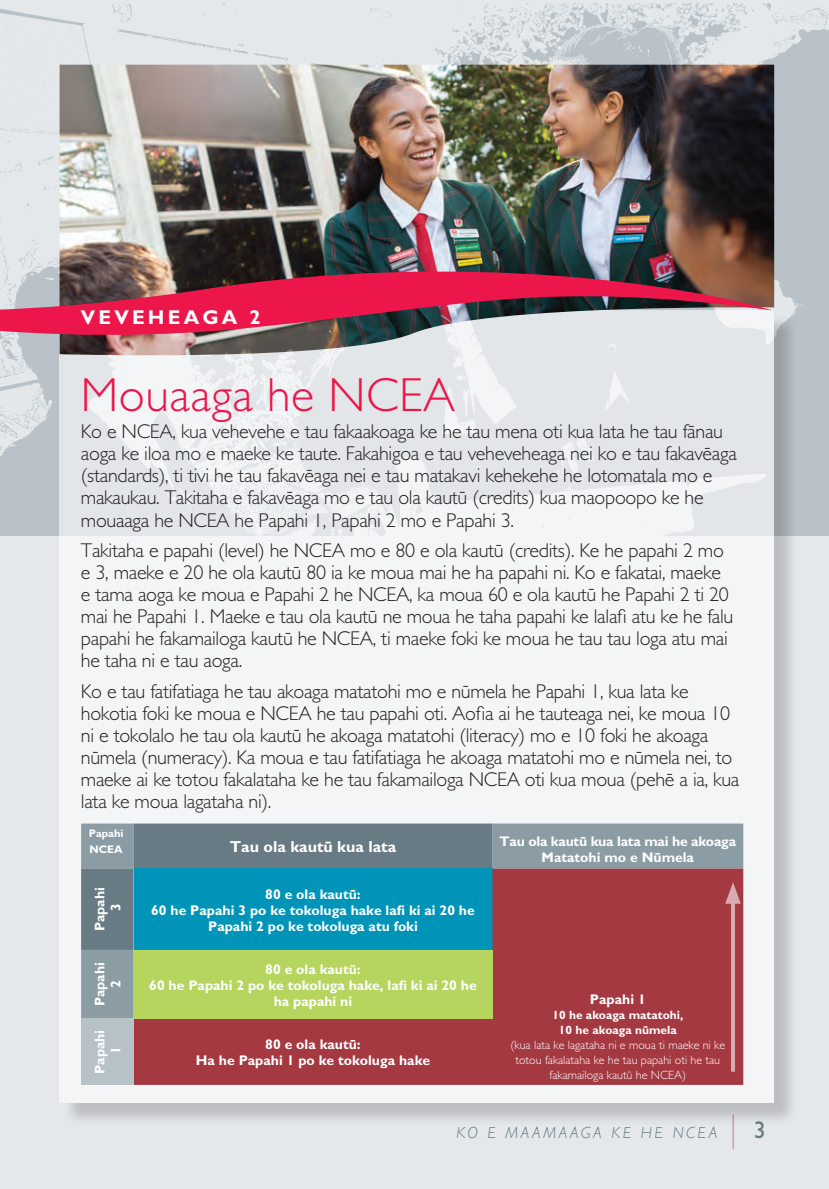
<style>
.page{position:relative;width:829px;height:1189px;background:#e4e8eb}
.page>*{position:absolute;margin:0;border:0;box-sizing:border-box;transform-origin:0 0}
.t1{font:300 48px "Gill Sans Maori";letter-spacing:.01em;color:#ed164b}
.t2{font:24px "Gill Sans Maori";color:#687a83}
.t3{font:300 20px/22px "Gill Sans Maori";letter-spacing:-.015em;color:#231f20}
.t4{font:700 20px "Gill Sans Maori";letter-spacing:.16em;color:#fff}
.t5{font:italic 300 16px "Gill Sans";letter-spacing:.16em;color:#687a83}
.t6{font:700 16px "Gill Sans Maori";color:#fff}
.t7{font:700 14px/16px "Gill Sans Maori";color:#fff;text-align:center}
.t8{font:300 12px/15px "Gill Sans Maori";color:#fff;text-align:center}
.t9{font:700 12px/15px "Gill Sans Maori";color:#fff;text-align:center}
.t10{font:700 11px/16px "Gill Sans Maori";color:#fff}
</style>
<div class="page">
<hr style="left:733px;top:1114px;width:1px;height:34px;background:#ed164b">
<img style="left:0;top:4px;width:829px;height:531px">
<div style="left:63px;top:313px;width:736px;height:814px;background:#231f20;opacity:.35"></div>
<div style="left:60px;top:310px;width:714px;height:792px;background:linear-gradient(to bottom,#e9ecef,#f8f8fa)"></div>
<img style="left:60px;top:65px;width:714px;height:292px">
<div style="left:81px;top:823px;width:662px;height:196px;background:#8c9ca5"></div>
<svg style="left:81px;top:823px;width:411px;height:127px;fill:#687a83"></svg>
<svg style="left:134px;top:868px;width:609px;height:217px;fill:#a43942"></svg>
<div style="left:134px;top:950px;width:358px;height:69px;background:#b5d55f"></div>
<div style="left:81px;top:1019px;width:53px;height:66px;background:#b6c1c8"></div>
<hr style="left:731px;top:896px;width:4px;height:175px;background:#d7acb0">
<svg style="left:725px;top:882px;width:16px;height:21px"></svg>
<img style="left:0;top:268px;width:772px;height:83px">
<p class="t4" style="left:81px;top:305px;width:181px">VEVEHEAGA 2</p>
<h1 class="t1" style="left:81px;top:368px;width:375px">Mouaaga he NCEA</h1>
<p class="t3" style="left:81px;top:421px;width:657px">Ko e NCEA, kua vehevehe e tau fakaakoaga ke he tau mena oti kua lata he tau fänau aoga ke iloa mo e maeke ke taute. Fakahigoa e tau veheveheaga nei ko e tau fakavëaga (standards), ti tivi he tau fakavëaga nei e tau matakavi kehekehe he lotomatala mo e makaukau. Takitaha e fakavëaga mo e tau ola kautü (credits) kua maopoopo ke he mouaaga he NCEA he Papahi 1, Papahi 2 mo e Papahi 3.</p>
<p class="t3" style="left:81px;top:539px;width:654px">Takitaha e papahi (level) he NCEA mo e 80 e ola kautü (credits). Ke he papahi 2 mo e 3, maeke e 20 he ola kautü 80 ia ke moua mai he ha papahi ni. Ko e fakatai, maeke e tama aoga ke moua e Papahi 2 he NCEA, ka moua 60 e ola kautü he Papahi 2 ti 20 mai he Papahi 1. Maeke e tau ola kautü ne moua he taha papahi ke lalafi atu ke he falu papahi he fakamailoga kautü he NCEA, ti maeke foki ke moua he tau tau loga atu mai he taha ni e tau aoga.</p>
<p class="t3" style="left:81px;top:680px;width:660px">Ko e tau fatifatiaga he tau akoaga matatohi mo e nümela he Papahi 1, kua lata ke hokotia foki ke moua e NCEA he tau papahi oti. Aofia ai he tauteaga nei, ke moua 10 ni e tokolalo he tau ola kautü he akoaga matatohi (literacy) mo e 10 foki he akoaga nümela (numeracy). Ka moua e tau fatifatiaga he akoaga matatohi mo e nümela nei, to maeke ai ke totou fakalataha ke he tau fakamailoga NCEA oti kua moua (pehë a ia, kua lata ke moua lagataha ni).</p>
<p class="t10" style="left:89px;top:825px;width:36px">Papahi<br>NCEA</p>
<p class="t6" style="left:230px;top:837px;width:168px">Tau ola kautü kua lata</p>
<p class="t7" style="left:499px;top:833px;width:238px">Tau ola kautü kua lata mai he akoaga<br>Matatohi mo e Nümela</p>
<p class="t7" style="left:92px;top:931px;width:46px;rotate:-90deg">Papahi<br>3</p>
<p class="t7" style="left:151px;top:886px;width:325px">80 e ola kautü:<br>60 he Papahi 3 po ke tokoluga hake lafi ki ai 20 he<br>Papahi 2 po ke tokoluga atu foki</p>
<p class="t7" style="left:92px;top:1006px;width:46px;rotate:-90deg">Papahi<br>2</p>
<p class="t7" style="left:149px;top:961px;width:329px">80 e ola kautü:<br>60 he Papahi 2 po ke tokoluga hake, lafi ki ai 20 he ha papahi ni</p>
<p class="t7" style="left:92px;top:1074px;width:46px;rotate:-90deg">Papahi<br>1</p>
<p class="t7" style="left:196px;top:1036px;width:236px">80 e ola kautü:<br>Ha he Papahi 1 po ke tokoluga hake</p>
<p class="t7" style="left:590px;top:991px;width:57px">Papahi 1</p>
<p class="t9" style="left:552px;top:1007px;width:132px">10 he akoaga matatohi,<br>10 he akoaga nümela</p>
<p class="t8" style="left:510px;top:1038px;width:216px">(kua lata ke lagataha ni e moua ti maeke ni ke totou fakalataha ke he tau papahi oti he tau fakamailoga kautü he NCEA)</p>
<p class="t5" style="left:456px;top:1124px;width:262px">KO E MAAMAAGA KE HE NCEA</p>
<p class="t2" style="left:754px;top:1116px;width:13px">3</p>
</div>
